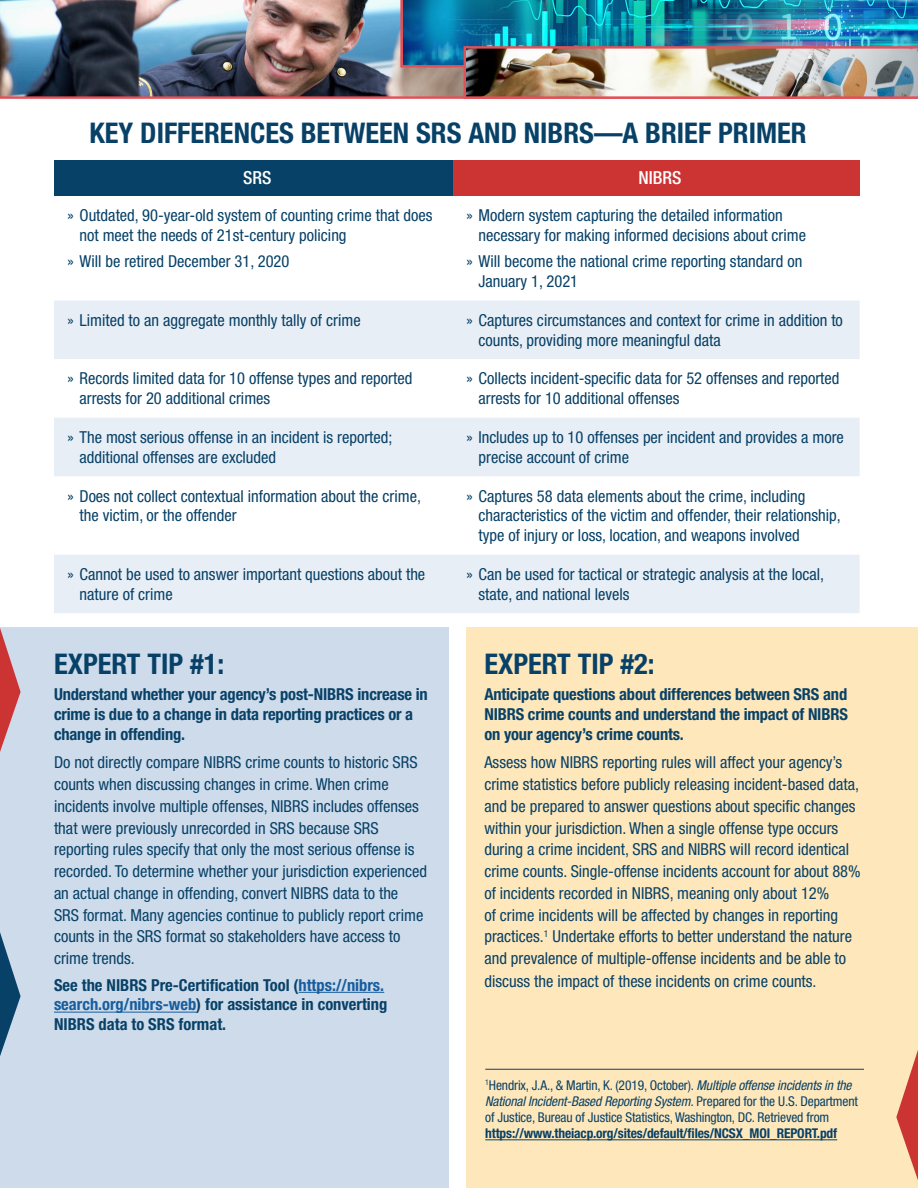
<style>
.page{position:relative;width:918px;height:1188px;background:#fff}
.page>*{position:absolute;margin:0;border:0;box-sizing:border-box;transform-origin:0 0}
.t1{font:700 condensed 28.5px "Helvetica Neue LT Std";color:#084167}
.Side_bar_text{font:500 condensed 18px "Helvetica Neue LT Std";color:#fff}
.Side_bar_text-2{font:condensed 16.5px/21.8px "Helvetica Neue LT Std";color:#084167}
.t2{font:700 condensed 16.5px/19.8px "Helvetica Neue LT Std";letter-spacing:-.01em;color:#084167}
.t3{font:condensed 13.5px/16.2px "Helvetica Neue LT Std";letter-spacing:-.01em;color:#084167}
.s1{color:#175d9e}
.s2{font-style:italic}
.s3{font-weight:700}
</style>
<div class="page">
<div style="left:0;top:627px;width:448px;height:561px;background:#cddbea"></div>
<div style="left:466px;top:627px;width:452px;height:561px;background:#fee7bb"></div>
<div style="left:54px;top:160px;width:399px;height:36px;background:#084167"></div>
<div style="left:453px;top:160px;width:407px;height:36px;background:#c33"></div>
<svg style="left:54px;top:301px;width:806px;height:312px;fill:#e8eef5"></svg>
<hr style="left:299px;top:992px;width:85px;height:1px;background:#175d9e">
<hr style="left:54px;top:1012px;width:142px;height:1px;background:#175d9e">
<img style="left:0;top:0;width:400px;height:99px">
<img style="left:400px;top:0;width:518px;height:99px">
<hr style="left:485px;top:1069px;width:379px;height:1px;background:#084167">
<hr style="left:485px;top:1139px;width:352px;height:1px;background:#084167">
<svg style="left:0;top:628px;width:21px;height:124px"></svg>
<svg style="left:896px;top:1050px;width:22px;height:130px"></svg>
<svg style="left:0;top:932px;width:21px;height:124px"></svg>
<p class="t1" style="left:90px;top:116px;width:719px">KEY DIFFERENCES BETWEEN SRS AND NIBRS—A BRIEF PRIMER</p>
<p class="Side_bar_text" style="left:243px;top:167px;width:30px">SRS</p>
<p class="Side_bar_text" style="left:639px;top:167px;width:45px">NIBRS</p>
<p class="Side_bar_text-2" style="left:80px;top:205px;width:354px;line-height:19.8px;text-indent:-12px">» Outdated, 90-year-old system of counting crime that does not meet the needs of 21st-century policing</p>
<p class="Side_bar_text-2" style="left:68px;top:250px;width:223px">» Will be retired December 31, 2020</p>
<p class="Side_bar_text-2" style="left:478px;top:205px;width:329px;line-height:19.8px;text-indent:-12px">» Modern system capturing the detailed information necessary for making informed decisions about crime</p>
<p class="Side_bar_text-2" style="left:478px;top:251px;width:325px;line-height:19.8px;text-indent:-12px">» Will become the national crime reporting standard on<br>January 1, 2021</p>
<p class="Side_bar_text-2" style="left:68px;top:309px;width:295px">» Limited to an aggregate monthly tally of crime</p>
<p class="Side_bar_text-2" style="left:478px;top:310px;width:366px;line-height:19.8px;text-indent:-12px">» Captures circumstances and context for crime in addition to counts, providing more meaningful data</p>
<p class="Side_bar_text-2" style="left:80px;top:369px;width:334px;line-height:19.8px;text-indent:-12px">» Records limited data for 10 offense types and reported arrests for 20 additional crimes</p>
<p class="Side_bar_text-2" style="left:478px;top:369px;width:363px;line-height:19.8px;text-indent:-12px">» Collects incident-specific data for 52 offenses and reported arrests for 10 additional offenses</p>
<p class="Side_bar_text-2" style="left:80px;top:427px;width:314px;line-height:19.8px;text-indent:-12px">» The most serious offense in an incident is reported; additional offenses are excluded</p>
<p class="Side_bar_text-2" style="left:478px;top:427px;width:367px;line-height:19.8px;text-indent:-12px">» Includes up to 10 offenses per incident and provides a more precise account of crime</p>
<p class="Side_bar_text-2" style="left:80px;top:486px;width:343px;line-height:19.8px;text-indent:-12px">» Does not collect contextual information about the crime, the victim, or the offender</p>
<p class="Side_bar_text-2" style="left:478px;top:486px;width:364px;line-height:19.8px;text-indent:-12px">» Captures 58 data elements about the crime, including characteristics of the victim and offender, their relationship, type of injury or loss, location, and weapons involved</p>
<p class="Side_bar_text-2" style="left:80px;top:564px;width:347px;line-height:19.8px;text-indent:-12px">» Cannot be used to answer important questions about the nature of crime</p>
<p class="Side_bar_text-2" style="left:478px;top:564px;width:347px;line-height:19.8px;text-indent:-12px">» Can be used for tactical or strategic analysis at the local, state, and national levels</p>
<p class="t1" style="left:54px;top:646px;width:172px">EXPERT TIP #1:</p>
<p class="t2" style="left:54px;top:684px;width:375px">Understand whether your agency’s post-NIBRS increase in crime is due to a change in data reporting practices or a change in offending.</p>
<p class="Side_bar_text-2" style="left:54px;top:752px;width:375px">Do not directly compare NIBRS crime counts to historic SRS counts when discussing changes in crime. When crime incidents involve multiple offenses, NIBRS includes offenses that were previously unrecorded in SRS because SRS reporting rules specify that only the most serious offense is recorded. To determine whether your jurisdiction experienced an actual change in offending, convert NIBRS data to the SRS format. Many agencies continue to publicly report crime counts in the SRS format so stakeholders have access to crime trends.</p>
<p class="t2" style="left:54px;top:975px;width:335px">See the NIBRS Pre-Certification Tool (<span class="s1">https://nibrs. search.org/nibrs-web</span>) for assistance in converting<br>NIBRS data to SRS format.</p>
<p class="t1" style="left:484px;top:646px;width:172px">EXPERT TIP #2:</p>
<p class="t2" style="left:484px;top:684px;width:365px;text-align:justify">Anticipate questions about differences between SRS and NIBRS crime counts and understand the impact of NIBRS on your agency’s crime counts.</p>
<p class="Side_bar_text-2" style="left:484px;top:752px;width:378px">Assess how NIBRS reporting rules will affect your agency’s crime statistics before publicly releasing incident-based data, and be prepared to answer questions about specific changes within your jurisdiction. When a single offense type occurs during a crime incident, SRS and NIBRS will record identical crime counts. Single-offense incidents account for about 88% of incidents recorded in NIBRS, meaning only about 12%<br>of crime incidents will be affected by changes in reporting practices.<sup>1</sup> Undertake efforts to better understand the nature and prevalence of multiple-offense incidents and be able to discuss the impact of these incidents on crime counts.</p>
<p class="t3" style="left:485px;top:1077px;width:374px"><sup>1</sup>Hendrix, J.A., &amp; Martin, K. (2019, October). <span class="s2">Multiple offense incidents in the National Incident-Based Reporting System.</span> Prepared for the U.S. Department of Justice, Bureau of Justice Statistics, Washington, DC. Retrieved from <span class="s3">https://www.theiacp.org/sites/default/files/NCSX_MOI_REPORT.pdf</span></p>
</div>
